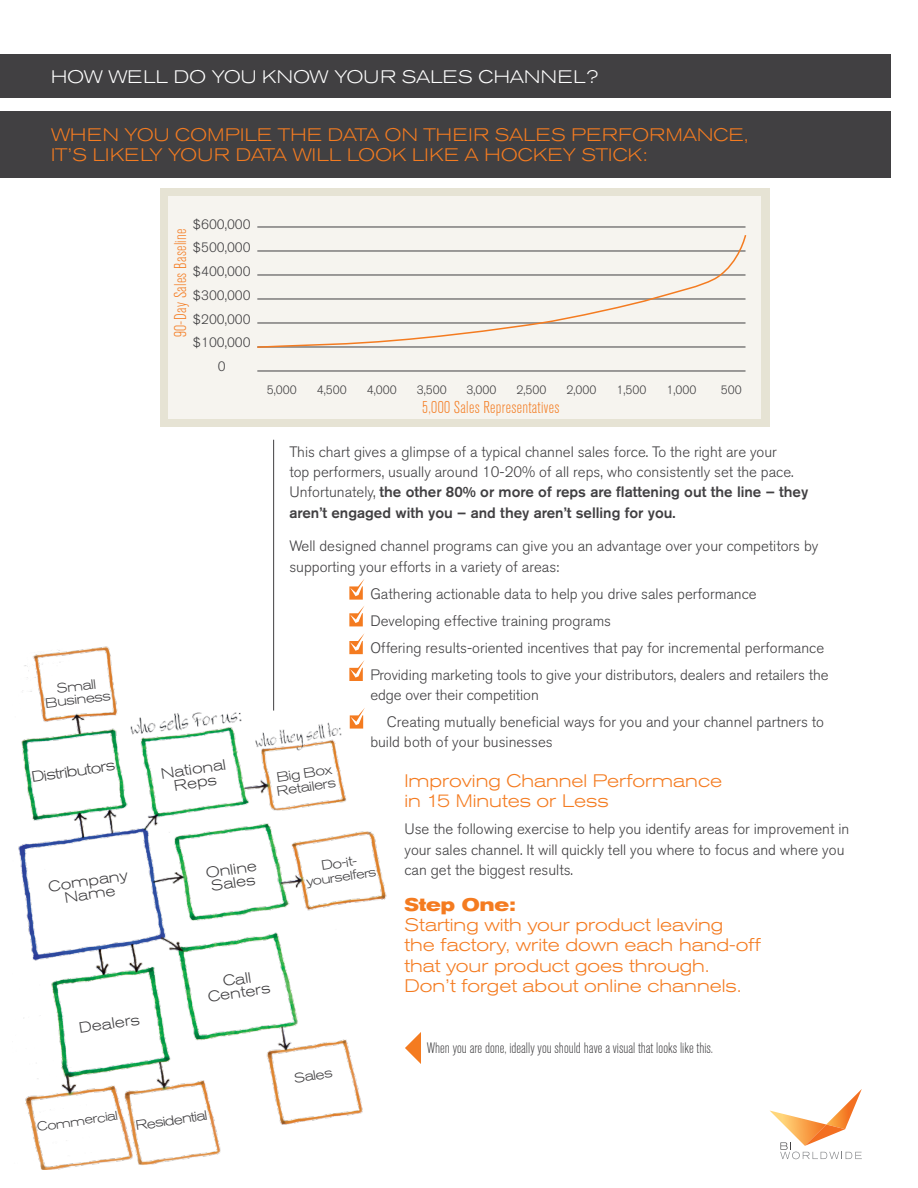
<style>
.page{position:relative;width:918px;height:1188px;background:#fff}
.page>*{position:absolute;margin:0;border:0;box-sizing:border-box;transform-origin:0 0}
.t1{font:300 expanded 18px/20.2px "Akzidenz Grotesk BE";color:#f47b20}
.t2{font:300 expanded 18px "Akzidenz Grotesk BE";letter-spacing:.02em;color:#fff}
.t3{font:700 expanded 18px "Akzidenz Grotesk BE";color:#f47b20}
.t4{font:300 condensed 16.95px "Akzidenz Grotesk BE";letter-spacing:.02em;color:#f47b20}
.t5{font:300 15px/20.2px "Akzidenz Grotesk BE";color:#414042}
.t6{font:300 expanded 15px/13.5px "Akzidenz Grotesk BE";color:#414042;text-align:center}
.t7{font:300 condensed 15px "Akzidenz Grotesk BE";color:#414042}
.t8{font:300 expanded 13.5px/13.6px "Akzidenz Grotesk BE";color:#414042}
.t9{font:300 13.5px/23.7px "Akzidenz Grotesk BE";color:#414042;text-align:center}
.t10{font:300 expanded 12.75px "Akzidenz Grotesk BE";color:#414042}
.t11{font:300 12px "Akzidenz Grotesk BE";color:#414042}
.s1{font-weight:500}
</style>
<div class="page">
<img style="left:18px;top:641px;width:369px;height:529px">
<svg style="left:770px;top:1089px;width:92px;height:70px"></svg>
<div style="left:0;top:54px;width:891px;height:43px;background:#414042"></div>
<div style="left:160px;top:189px;width:610px;height:238px;background:#e6e3d4"></div>
<div style="left:168px;top:197px;width:592px;height:222px;background:#f6f4ef"></div>
<hr style="left:257px;top:371px;width:489px;height:1px;background:#414042">
<hr style="left:257px;top:227px;width:489px;height:1px;background:#414042">
<svg style="left:257px;top:235px;width:490px;height:113px"></svg>
<svg style="left:349px;top:660px;width:16px;height:21px"></svg>
<svg style="left:350px;top:708px;width:15px;height:21px"></svg>
<svg style="left:349px;top:579px;width:16px;height:47px"></svg>
<svg style="left:349px;top:633px;width:16px;height:21px"></svg>
<svg style="left:405px;top:1032px;width:16px;height:32px"></svg>
<hr style="left:273px;top:440px;width:1px;height:271px;background:#414042">
<div style="left:0;top:111px;width:891px;height:66px;background:#414042"></div>
<p class="t2" style="left:51px;top:66px;width:549px">How well do you know your sales channel?</p>
<p class="t1" style="left:51px;top:125px;width:169px">Wh en you compi</p>
<p class="t1" style="left:51px;top:125px;width:699px;text-indent:194px">le th e data on th ei r sales performance, it’s li kely your data wi ll look li ke a h ockey sti ck:</p>
<p class="t8" style="left:43px;top:683px;width:70px;text-align:center;rotate:-6deg">Small<br>B usi ness</p>
<p class="t6" style="left:31px;top:770px;width:89px;rotate:-8deg">D i stri b utors</p>
<p class="t6" style="left:47px;top:879px;width:84px;rotate:-8deg">Company<br>Name</p>
<p class="t6" style="left:78px;top:1021px;width:66px;rotate:-8deg">D ealers</p>
<p class="t9" style="left:193px;top:212px;width:59px">$600,000 $500,000 $400,000 $300,000 $200,000 $100,000<br>0</p>
<p class="t4" style="left:171px;top:337px;width:110px;rotate:-90deg">90-Day Sales Baseline</p>
<p class="t11" style="left:267px;top:383px;width:31px">5,000</p>
<p class="t11" style="left:317px;top:383px;width:31px">4,500</p>
<p class="t11" style="left:367px;top:383px;width:31px">4,000</p>
<p class="t11" style="left:417px;top:383px;width:31px">3,500</p>
<p class="t11" style="left:467px;top:383px;width:31px">3,000</p>
<p class="t11" style="left:517px;top:383px;width:31px">2,500</p>
<p class="t11" style="left:567px;top:383px;width:31px">2,000</p>
<p class="t11" style="left:616px;top:383px;width:31px">1,500</p>
<p class="t11" style="left:666px;top:383px;width:31px">1,000</p>
<p class="t11" style="left:721px;top:383px;width:22px">500</p>
<p class="t4" style="left:422px;top:399px;width:139px">5,000 Sales Representatives</p>
<p class="t5" style="left:289px;top:442px;width:520px">This chart gives a glimpse of a typical channel sales force. To the right are your<br>top performers, usually around 10-20% of all reps, who consistently set the pace.<br>Unfortunately, <span class="s1">the other 80% or more of reps are flattening out the line – they aren’t engaged with you – and they aren’t selling for you.</span></p>
<p class="t5" style="left:289px;top:536px;width:531px">Well designed channel programs can give you an advantage over your competitors by supporting your efforts in a variety of areas:</p>
<p class="t5" style="left:370px;top:580px;width:460px;line-height:27px">Gathering actionable data to help you drive sales performance Developing effective training programs<br>Offering results-oriented incentives that pay for incremental performance Providing marketing tools to give your distributors, dealers and retailers the</p>
<p class="t5" style="left:387px;top:682px;width:439px;line-height:27px;text-indent:-16px">edge over their competition<br>Creating mutually beneficial ways for you and your channel partners to</p>
<p class="t5" style="left:370px;top:732px;width:184px">build both of your businesses</p>
<p class="t6" style="left:160px;top:767px;width:74px;rotate:-8deg">National</p>
<p class="t6" style="left:173px;top:779px;width:47px;rotate:-8deg">Reps</p>
<p class="t8" style="left:274px;top:771px;width:64px;rotate:-9deg">Big Box<br>R etai lers</p>
<p class="t6" style="left:205px;top:866px;width:55px;text-align:left;rotate:-8deg">O nli ne<br>Sales</p>
<p class="t8" style="left:320px;top:859px;width:38px;rotate:-9deg">Do-it-</p>
<p class="t10" style="left:305px;top:875px;width:74px;rotate:-9deg">yourselfers</p>
<p class="t6" style="left:205px;top:977px;width:67px;rotate:-8deg">Call<br>C enters</p>
<p class="t8" style="left:293px;top:1072px;width:43px;rotate:-9deg">Sales</p>
<p class="t1" style="left:404px;top:771px;width:319px">Improving Channel Performance in 15 Minutes or Less</p>
<p class="t5" style="left:404px;top:819px;width:446px">Use the following exercise to help you identify areas for improvement in your sales channel. It will quickly tell you where to focus and where you can get the biggest results.</p>
<p class="t3" style="left:404px;top:894px;width:112px">Step One:</p>
<p class="t1" style="left:404px;top:915px;width:358px">Starting with your product leaving<br>the factory, write down each hand-off that your product goes through.<br>Don’t forget about online channels.</p>
<p class="t7" style="left:427px;top:1040px;width:288px">When you are done, ideally you should have a visual that looks like this.</p>
<p class="t10" style="left:36px;top:1120px;width:89px;rotate:-9deg">Commercial</p>
<p class="t8" style="left:135px;top:1119px;width:80px;rotate:-9deg">R esi denti al</p>
</div>
